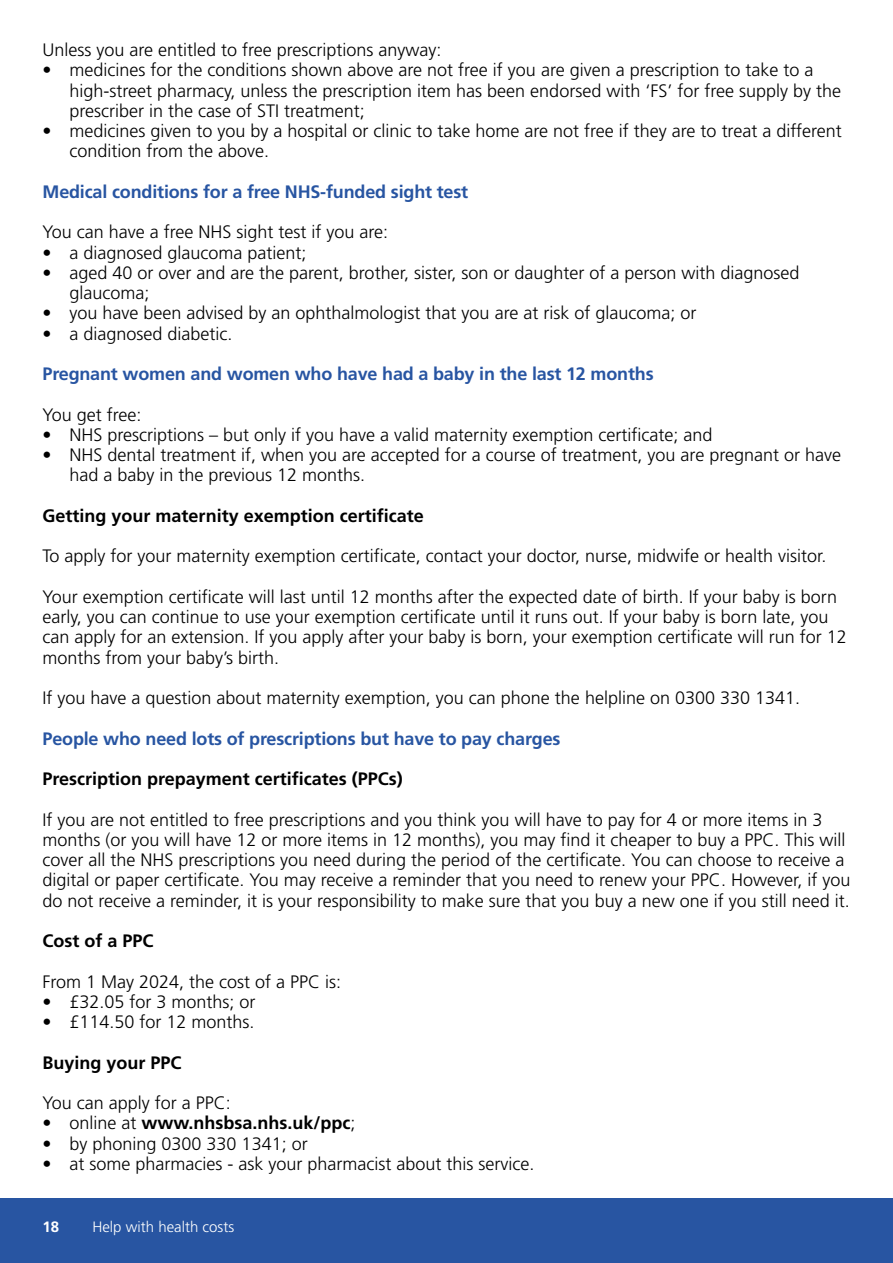
<style>
.page{position:relative;width:893px;height:1263px;background:#fff}
.page>*{position:absolute;margin:0;border:0;box-sizing:border-box;transform-origin:0 0}
.t1{font:300 18px/20.2px "Frutiger LT Std";color:#000}
.t2{font:700 18px "Frutiger LT Std";letter-spacing:-.01em;color:#2855a2}
.t3{font:700 18px "Frutiger LT Std";color:#000}
.t4{font:300 15px "Frutiger LT Std";color:#fff}
.t5{font:700 15px "Frutiger LT Std";color:#fff}
.s1{font-weight:300}
</style>
<div class="page">
<div style="left:0;top:1198px;width:893px;height:65px;background:#2855a2"></div>
<p class="t1" style="left:43px;top:40px;width:401px">Unless you are entitled to free prescriptions anyway:</p>
<p class="t1" style="left:70px;top:60px;width:773px;text-indent:-27px">• medicines for the conditions shown above are not free if you are given a prescription to take to a high-street pharmacy, unless the prescription item has been endorsed with ‘FS’ for free supply by the prescriber in the case of STI treatment;</p>
<p class="t1" style="left:70px;top:121px;width:774px;text-indent:-27px">• medicines given to you by a hospital or clinic to take home are not free if they are to treat a different condition from the above.</p>
<h3 class="t2" style="left:43px;top:181px;width:427px">Medical conditions for a free NHS-funded sight test</h3>
<p class="t1" style="left:43px;top:222px;width:347px">You can have a free NHS sight test if you are:</p>
<p class="t1" style="left:43px;top:242px;width:266px">• a diagnosed glaucoma patient;</p>
<p class="t1" style="left:70px;top:263px;width:731px;text-indent:-27px">• aged 40 or over and are the parent, brother, sister, son or daughter of a person with diagnosed glaucoma;</p>
<p class="t1" style="left:43px;top:303px;width:655px">• you have been advised by an ophthalmologist that you are at risk of glaucoma; or</p>
<p class="t1" style="left:43px;top:323px;width:192px">• a diagnosed diabetic.</p>
<h3 class="t2" style="left:43px;top:363px;width:613px">Pregnant women and women who have had a baby in the last 12 months</h3>
<p class="t1" style="left:43px;top:404px;width:101px">You get free:</p>
<p class="t1" style="left:43px;top:425px;width:672px">• NHS prescriptions – but only if you have a valid maternity exemption certificate; and</p>
<p class="t1" style="left:70px;top:445px;width:773px;text-indent:-27px">• NHS dental treatment if, when you are accepted for a course of treatment, you are pregnant or have had a baby in the previous 12 months.</p>
<h4 class="t3" style="left:43px;top:505px;width:383px">Getting your maternity exemption certificate</h4>
<p class="t1" style="left:43px;top:546px;width:786px">To apply for your maternity exemption certificate, contact your doctor, nurse, midwife or health visitor.</p>
<p class="t1" style="left:43px;top:587px;width:806px">Your exemption certificate will last until 12 months after the expected date of birth. If your baby is born early, you can continue to use your exemption certificate until it runs out. If your baby is born late, you can apply for an extension. If you apply after your baby is born, your exemption certificate will run for 12 months from your baby’s birth.</p>
<p class="t1" style="left:43px;top:688px;width:759px">If you have a question about maternity exemption, you can phone the helpline on 0300 330 1341.</p>
<h3 class="t2" style="left:43px;top:728px;width:519px">People who need lots of prescriptions but have to pay charges</h3>
<h4 class="t3" style="left:43px;top:768px;width:362px">Prescription prepayment certificates (PPCs)</h4>
<p class="t1" style="left:43px;top:809px;width:809px">If you are not entitled to free prescriptions and you think you will have to pay for 4 or more items in 3 months (or you will have 12 or more items in 12 months), you may find it cheaper to buy a PPC. This will cover all the NHS prescriptions you need during the period of the certificate. You can choose to receive a digital or paper certificate. You may receive a reminder that you need to renew your PPC. However, if you do not receive a reminder, it is your responsibility to make sure that you buy a new one if you still need it.</p>
<h4 class="t3" style="left:43px;top:930px;width:113px">Cost of a PPC</h4>
<p class="t1" style="left:43px;top:971px;width:300px">From 1 May 2024, the cost of a PPC is:</p>
<p class="t1" style="left:43px;top:992px;width:215px">• £32.05 for 3 months; or</p>
<p class="t1" style="left:43px;top:1012px;width:214px">• £114.50 for 12 months.</p>
<h4 class="t3" style="left:43px;top:1052px;width:141px">Buying your PPC</h4>
<p class="t1" style="left:43px;top:1093px;width:190px">You can apply for a PPC:</p>
<p class="t3" style="left:43px;top:1112px;width:315px"><span class="s1">• online at</span> www.nhsbsa.nhs.uk/ppc<span class="s1">;</span></p>
<p class="t1" style="left:43px;top:1133px;width:267px">• by phoning 0300 330 1341; or</p>
<p class="t1" style="left:43px;top:1154px;width:494px">• at some pharmacies - ask your pharmacist about this service.</p>
<p class="t5" style="left:43px;top:1218px;width:18px">18</p>
<p class="t4" style="left:92px;top:1218px;width:143px">Help with health costs</p>
</div>
